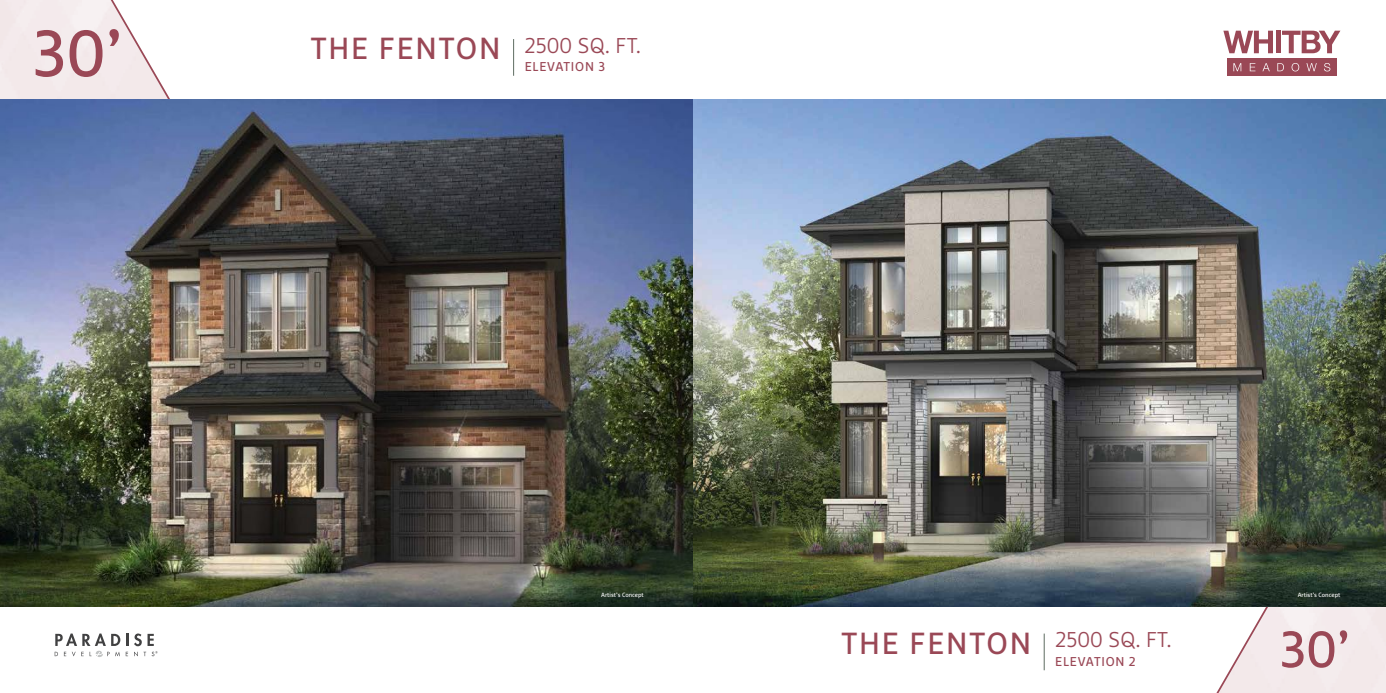
<style>
.page{position:relative;width:1386px;height:693px;background:#fff}
.page>*{position:absolute;margin:0;border:0;box-sizing:border-box;transform-origin:0 0}
.t1{font:65.19px "Marselis OT";color:#9a4856}
.t2{font:50.93px "Marselis OT";color:#9a4856}
.t3{font:30.54px "Marselis OT";letter-spacing:.06em;color:#9a4856}
.t4{font:300 21.44px "Marselis OT";color:#9a4856}
.t5{font:12.86px "Marselis OT";letter-spacing:.06em;color:#9a4856}
.t6{font:6.12px "Marselis OT";color:#fff}
</style>
<div class="page">
<svg style="left:1216px;top:607px;width:64px;height:86px"></svg>
<img style="left:0;top:99px;width:1386px;height:508px">
<div style="left:1227px;top:59px;width:110px;height:17px;background:#9a4856"></div>
<svg style="left:1233px;top:63px;width:8px;height:8px"></svg>
<svg style="left:1250px;top:63px;width:5px;height:8px"></svg>
<svg style="left:1262px;top:63px;width:8px;height:8px"></svg>
<svg style="left:1277px;top:63px;width:7px;height:8px"></svg>
<svg style="left:1292px;top:63px;width:7px;height:8px"></svg>
<svg style="left:1306px;top:63px;width:11px;height:8px"></svg>
<svg style="left:1324px;top:63px;width:6px;height:8px"></svg>
<svg style="left:1223px;top:31px;width:50px;height:22px"></svg>
<div style="left:1276px;top:31px;width:5px;height:22px;background:#9a4856"></div>
<svg style="left:1282px;top:31px;width:58px;height:22px"></svg>
<hr style="left:513px;top:39px;width:1px;height:37px;background:#5e6c61">
<hr style="left:1044px;top:634px;width:1px;height:36px;background:#5e6c61">
<svg style="left:105px;top:0;width:82px;height:129px"></svg>
<svg style="left:126px;top:634px;width:2px;height:12px"></svg>
<svg style="left:55px;top:634px;width:65px;height:23px"></svg>
<svg style="left:134px;top:634px;width:23px;height:22px"></svg>
<h1 class="t1" style="left:32px;top:14px;width:91px">30’</h1>
<h3 class="t3" style="left:311px;top:30px;width:191px">THE FENTON</h3>
<h3 class="t4" style="left:525px;top:33px;width:118px">2500 SQ. FT.</h3>
<h3 class="t5" style="left:525px;top:59px;width:82px">ELEVATION 3</h3>
<p class="t6" style="left:601px;top:591px;width:44px">Artist’s Concept</p>
<h3 class="t3" style="left:841px;top:625px;width:191px">THE FENTON</h3>
<h3 class="t4" style="left:1055px;top:627px;width:118px">2500 SQ. FT.</h3>
<h3 class="t5" style="left:1055px;top:653px;width:82px">ELEVATION 2</h3>
<p class="t6" style="left:1298px;top:591px;width:44px">Artist’s Concept</p>
<h2 class="t2" style="left:1280px;top:618px;width:72px">30’</h2>
</div>
